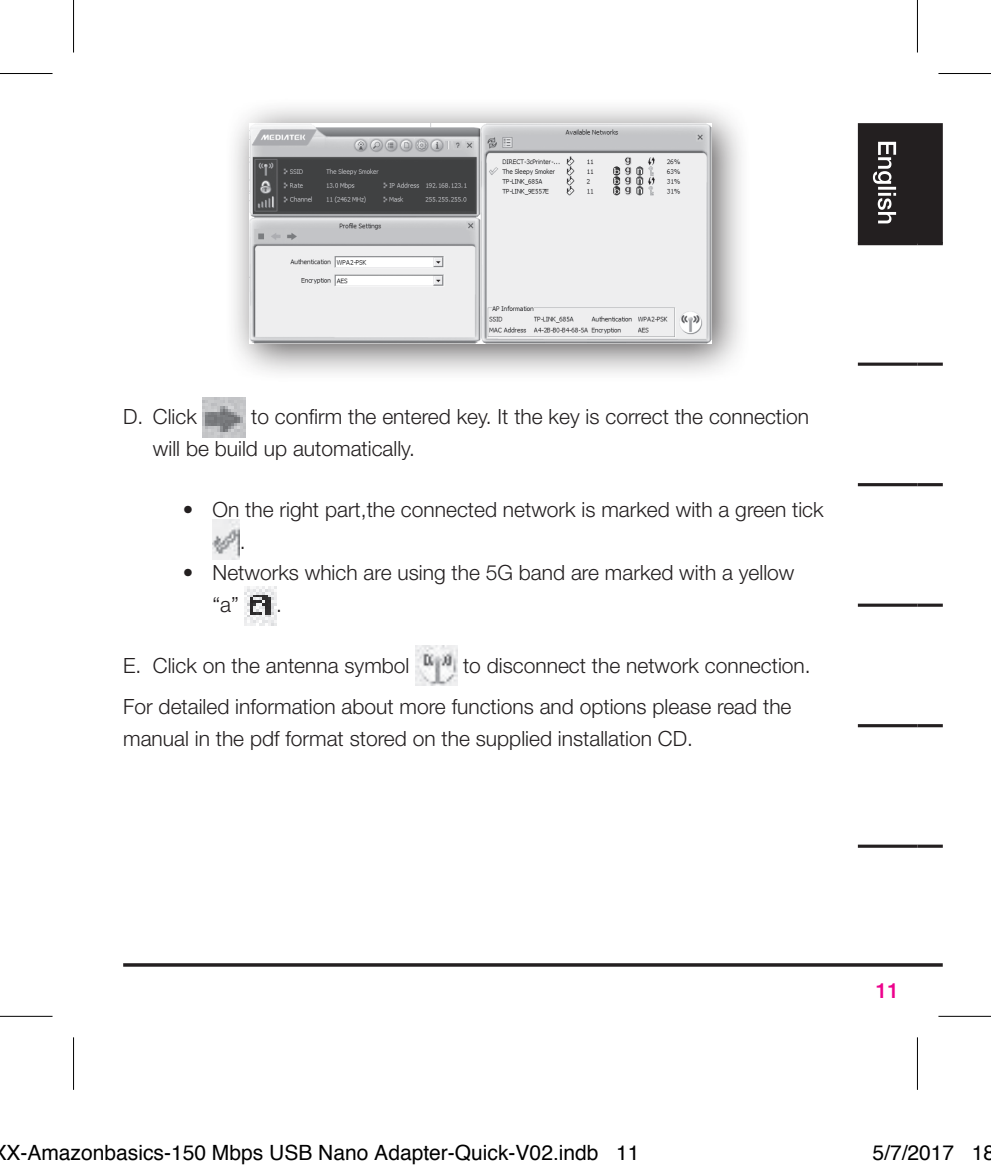
<style>
.page{position:relative;width:991px;height:1171px;background:#fff}
.page>*{position:absolute;margin:0;border:0;box-sizing:border-box;transform-origin:0 0}
.Body_SB{font:300 21px/31.5px "Helvetica Neue LT Std";color:#231f20}
.t1{font:21px "Helvetica";color:#000}
.t2{font:500 21px "Helvetica Neue LT Std";color:#ed028c}
</style>
<div class="page">
<hr style="left:123px;top:963px;width:819px;height:3px;background:#231f20">
<svg style="left:917px;top:603px;width:25px;height:4px"></svg>
<hr style="left:917px;top:724px;width:25px;height:3px;background:#231f20">
<svg style="left:917px;top:844px;width:25px;height:4px"></svg>
<svg style="left:857px;top:603px;width:60px;height:4px"></svg>
<hr style="left:857px;top:724px;width:60px;height:3px;background:#231f20">
<svg style="left:857px;top:844px;width:60px;height:4px"></svg>
<hr style="left:917px;top:242px;width:25px;height:3px;background:#231f20">
<hr style="left:857px;top:242px;width:60px;height:3px;background:#231f20">
<svg style="left:917px;top:362px;width:25px;height:4px"></svg>
<hr style="left:917px;top:483px;width:25px;height:3px;background:#231f20">
<svg style="left:857px;top:362px;width:60px;height:4px"></svg>
<hr style="left:857px;top:483px;width:60px;height:3px;background:#231f20">
<svg style="left:857px;top:123px;width:85px;height:121px;background:#332f30"></svg>
<div style="left:224px;top:97px;width:527px;height:286px;background:#231f20;opacity:.75"></div>
<img style="left:250px;top:123px;width:461px;height:220px">
<img style="left:203px;top:398px;width:42px;height:40px">
<img style="left:212px;top:519px;width:28px;height:40px">
<img style="left:245px;top:586px;width:31px;height:40px">
<img style="left:415px;top:646px;width:42px;height:39px">
<div style="left:71px;top:0;width:5px;height:53px;background:#f8f8f8"></div>
<div style="left:71px;top:1037px;width:5px;height:53px;background:#f8f8f8"></div>
<svg style="left:917px;top:0;width:1px;height:53px"></svg>
<svg style="left:917px;top:1037px;width:1px;height:53px"></svg>
<hr style="left:0;top:73px;width:52px;height:1px;background:#000">
<hr style="left:938px;top:73px;width:52px;height:1px;background:#000">
<hr style="left:0;top:1015px;width:52px;height:2px;background:#000">
<hr style="left:938px;top:1015px;width:52px;height:2px;background:#000">
<hr style="left:73px;top:0;width:1px;height:53px;background:#000">
<hr style="left:73px;top:1037px;width:1px;height:53px;background:#000">
<hr style="left:916px;top:0;width:1px;height:53px;background:#000">
<hr style="left:916px;top:1037px;width:1px;height:53px;background:#000">
<p class="Body_SB" style="left:123px;top:400px;width:75px">D. Click</p>
<p class="Body_SB" style="left:153px;top:400px;width:657px;text-indent:98px">to confirm the entered key. It the key is correct the connection will be build up automatically.</p>
<p class="Body_SB" style="left:240px;top:493px;width:585px;text-indent:-57px">• On the right part,the connected network is marked with a green tick .</p>
<p class="Body_SB" style="left:212px;top:556px;width:583px;text-indent:-30px">• Networks which are using the 5G band are marked with a yellow “a”</p>
<p class="Body_SB" style="left:276px;top:588px;width:7px">.</p>
<p class="Body_SB" style="left:123px;top:649px;width:288px">E. Click on the antenna symbol</p>
<p class="Body_SB" style="left:463px;top:649px;width:349px">to disconnect the network connection.</p>
<p class="Body_SB" style="left:123px;top:690px;width:669px">For detailed information about more functions and options please read the manual in the pdf format stored on the supplied installation CD.</p>
<p class="t2" style="left:875px;top:978px;width:25px">11</p>
<p class="t1" style="left:6px;top:1137px;width:634px">X-Amazonbasics-150 Mbps USB Nano Adapter-Quick-V02.indb 11</p>
<p class="t1" style="left:872px;top:1137px;width:124px">5/7/2017 18</p>
</div>
